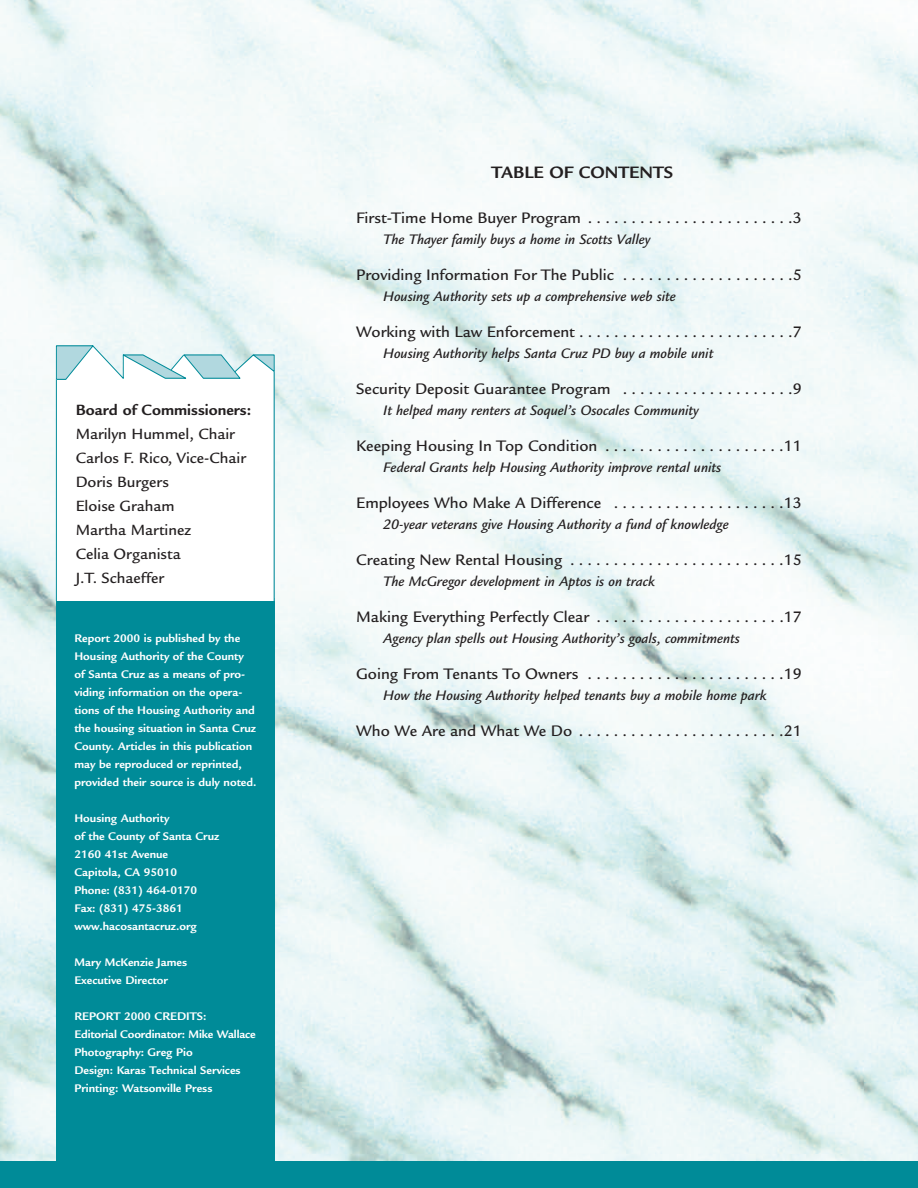
<style>
.page{position:relative;width:918px;height:1188px;background:#fff}
.page>*{position:absolute;margin:0;border:0;box-sizing:border-box;transform-origin:0 0}
.t1{font:700 18px "Legacy Sans";color:#231f20}
.t2{font:500 16.5px "Legacy Sans";color:#231f20}
.t3{font:500 16.2px/24px "Legacy Sans";color:#231f20}
.t4{font:700 16.2px "Legacy Sans";color:#231f20}
.t5{font:italic 500 15px "Legacy Sans";color:#231f20}
.t6{font:700 12px/18px "Legacy Sans";color:#fff}
</style>
<div class="page">
<img style="left:0;top:0;width:918px;height:1161px">
<div style="left:56px;top:598px;width:219px;height:590px;background:#008b98"></div>
<svg style="left:57px;top:394px;width:217px;height:206px"></svg>
<svg style="left:55px;top:345px;width:220px;height:49px"></svg>
<hr style="left:274px;top:371px;width:1px;height:229px;background:#008b99">
<hr style="left:56px;top:379px;width:1px;height:221px;background:#008b99">
<div style="left:74px;top:402px;width:189px;height:191px;background:#fff"></div>
<div style="left:0;top:1161px;width:918px;height:27px;background:#008b98"></div>
<h3 class="t4" style="left:76px;top:404px;width:177px">Board of Commissioners:</h3>
<h3 class="t3" style="left:76px;top:423px;width:172px">Marilyn Hummel, Chair<br>Carlos F. Rico, Vice-Chair<br>Doris Burgers<br>Eloise Graham<br>Martha Martinez<br>Celia Organista<br>J.T. Schaeffer</h3>
<p class="t6" style="left:74px;top:631px;width:184px">Report 2000 is published by the Housing Authority of the County of Santa Cruz as a means of pro&shy;viding information on the opera&shy;tions of the Housing Authority and the housing situation in Santa Cruz County. Articles in this publication may be reproduced or reprinted, provided their source is duly noted.</p>
<p class="t6" style="left:74px;top:811px;width:146px">Housing Authority<br>of the County of Santa Cruz<br>2160 41st Avenue<br>Capitola, CA 95010<br>Phone: (831) 464-0170<br>Fax: (831) 475-3861 www.hacosantacruz.org</p>
<p class="t6" style="left:74px;top:955px;width:114px">Mary McKenzie James<br>Executive Director</p>
<p class="t6" style="left:74px;top:1009px;width:183px">REPORT 2000 CREDITS:<br>Editorial Coordinator: Mike Wallace<br>Photography: Greg Pio<br>Design: Karas Technical Services<br>Printing: Watsonville Press</p>
<h1 class="t1" style="left:491px;top:165px;width:183px">TABLE OF CONTENTS</h1>
<h2 class="t2" style="left:356px;top:212px;width:447px">First-Time Home Buyer Program . . . . . . . . . . . . . . . . . . . . . . . .3</h2>
<p class="t5" style="left:383px;top:234px;width:269px">The Thayer family buys a home in Scotts Valley</p>
<h2 class="t2" style="left:356px;top:269px;width:447px">Providing Information For The Public . . . . . . . . . . . . . . . . . . . .5</h2>
<p class="t5" style="left:383px;top:291px;width:294px">Housing Authority sets up a comprehensive web site</p>
<h2 class="t2" style="left:356px;top:326px;width:447px">Working with Law Enforcement . . . . . . . . . . . . . . . . . . . . . . . . .7</h2>
<p class="t5" style="left:383px;top:348px;width:332px">Housing Authority helps Santa Cruz PD buy a mobile unit</p>
<h2 class="t2" style="left:356px;top:383px;width:447px">Security Deposit Guarantee Program . . . . . . . . . . . . . . . . . . . .9</h2>
<p class="t5" style="left:383px;top:405px;width:317px">It helped many renters at Soquel’s Osocales Community</p>
<h2 class="t2" style="left:356px;top:440px;width:447px">Keeping Housing In Top Condition . . . . . . . . . . . . . . . . . . . . .11</h2>
<p class="t5" style="left:383px;top:462px;width:339px">Federal Grants help Housing Authority improve rental units</p>
<h2 class="t2" style="left:356px;top:497px;width:447px">Employees Who Make A Difference . . . . . . . . . . . . . . . . . . . .13</h2>
<p class="t5" style="left:383px;top:519px;width:347px">20-year veterans give Housing Authority a fund of knowledge</p>
<h2 class="t2" style="left:356px;top:554px;width:447px">Creating New Rental Housing . . . . . . . . . . . . . . . . . . . . . . . . .15</h2>
<p class="t5" style="left:383px;top:576px;width:273px">The McGregor development in Aptos is on track</p>
<h2 class="t2" style="left:356px;top:611px;width:447px">Making Everything Perfectly Clear . . . . . . . . . . . . . . . . . . . . . .17</h2>
<p class="t5" style="left:383px;top:633px;width:358px">Agency plan spells out Housing Authority’s goals, commitments</p>
<h2 class="t2" style="left:356px;top:668px;width:447px">Going From Tenants To Owners . . . . . . . . . . . . . . . . . . . . . . .19</h2>
<p class="t5" style="left:383px;top:690px;width:385px">How the Housing Authority helped tenants buy a mobile home park</p>
<h2 class="t2" style="left:356px;top:725px;width:447px">Who We Are and What We Do . . . . . . . . . . . . . . . . . . . . . . . .21</h2>
</div>
